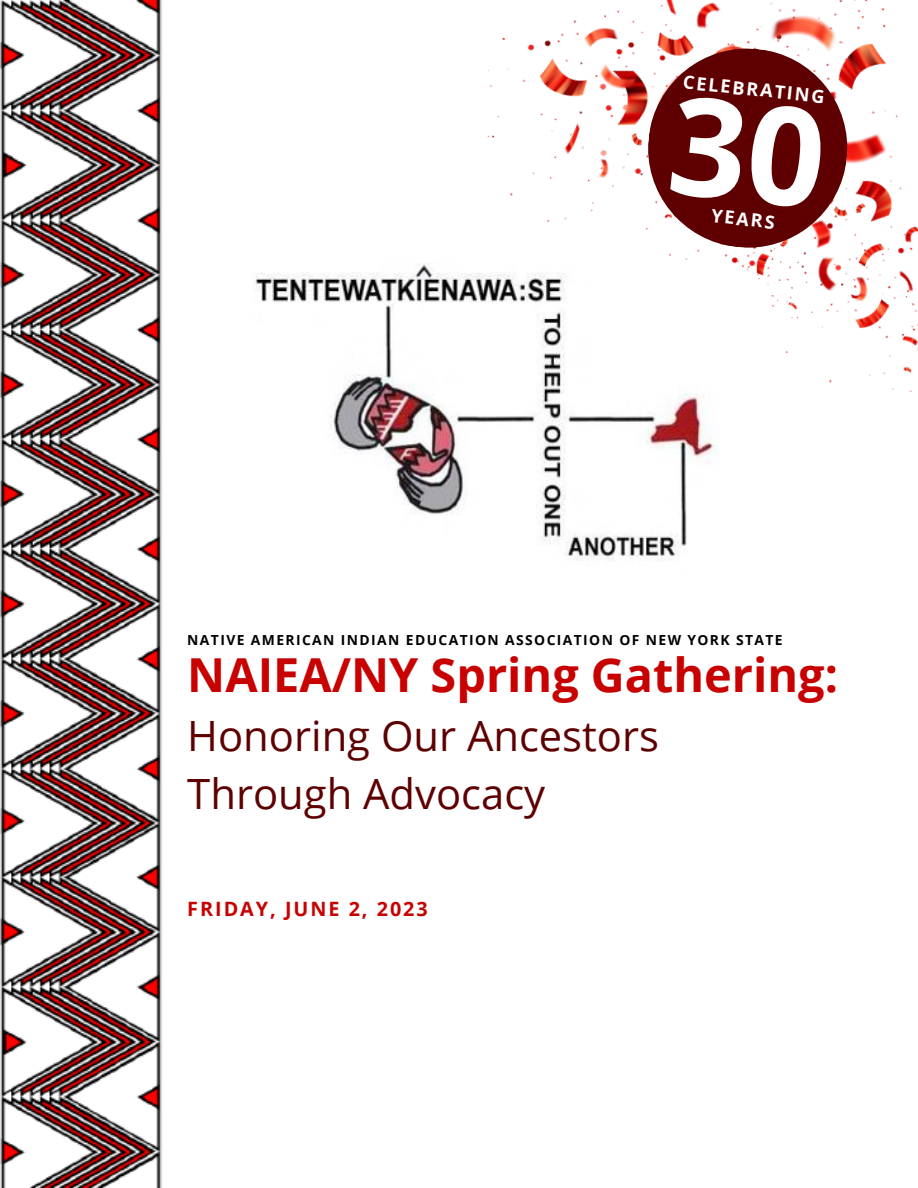
<style>
.page{position:relative;width:918px;height:1188px;background:#fff}
.page>*{position:absolute;margin:0;border:0;box-sizing:border-box;transform-origin:0 0}
.t1{font:700 46.8px "Open Sans";color:#c80101}
.t2{font:41.7px "Open Sans";color:#5e0001}
.t3{font:700 19.8px "Open Sans";letter-spacing:.1em;color:#c80101}
.t4{font:700 18.3px "Open Sans";color:#fff}
.t5{font:700 18.15px "Open Sans";color:#fff}
.t6{font:700 13.95px "Open Sans";letter-spacing:.1em;color:#010103}
</style>
<div class="page">
<img style="left:0;top:0;width:162px;height:1188px">
<img style="left:487px;top:0;width:431px;height:392px">
<img style="left:255px;top:262px;width:465px;height:298px">
<svg style="left:643px;top:43px;width:209px;height:210px"></svg>
<div style="left:670px;top:93px;width:155px;height:117px;background:#5e0001"></div>
<p class="t4" style="left:685px;top:69px;width:144px;rotate:6deg">CELEBRATING</p>
<p class="t5" style="left:713px;top:203px;width:65px;rotate:6deg">YEARS</p>
<p class="t6" style="left:187px;top:631px;width:597px">NATIVE AMERICAN INDIAN EDUCATION ASSOCIATION OF NEW YORK STATE</p>
<p class="t1" style="left:187px;top:642px;width:652px">NAIEA/NY Spring Gathering:</p>
<p class="t2" style="left:187px;top:706px;width:473px">Honoring Our Ancestors</p>
<p class="t2" style="left:187px;top:765px;width:359px">Through Advocacy</p>
<p class="t3" style="left:187px;top:895px;width:242px">FRIDAY, JUNE 2, 2023</p>
</div>
